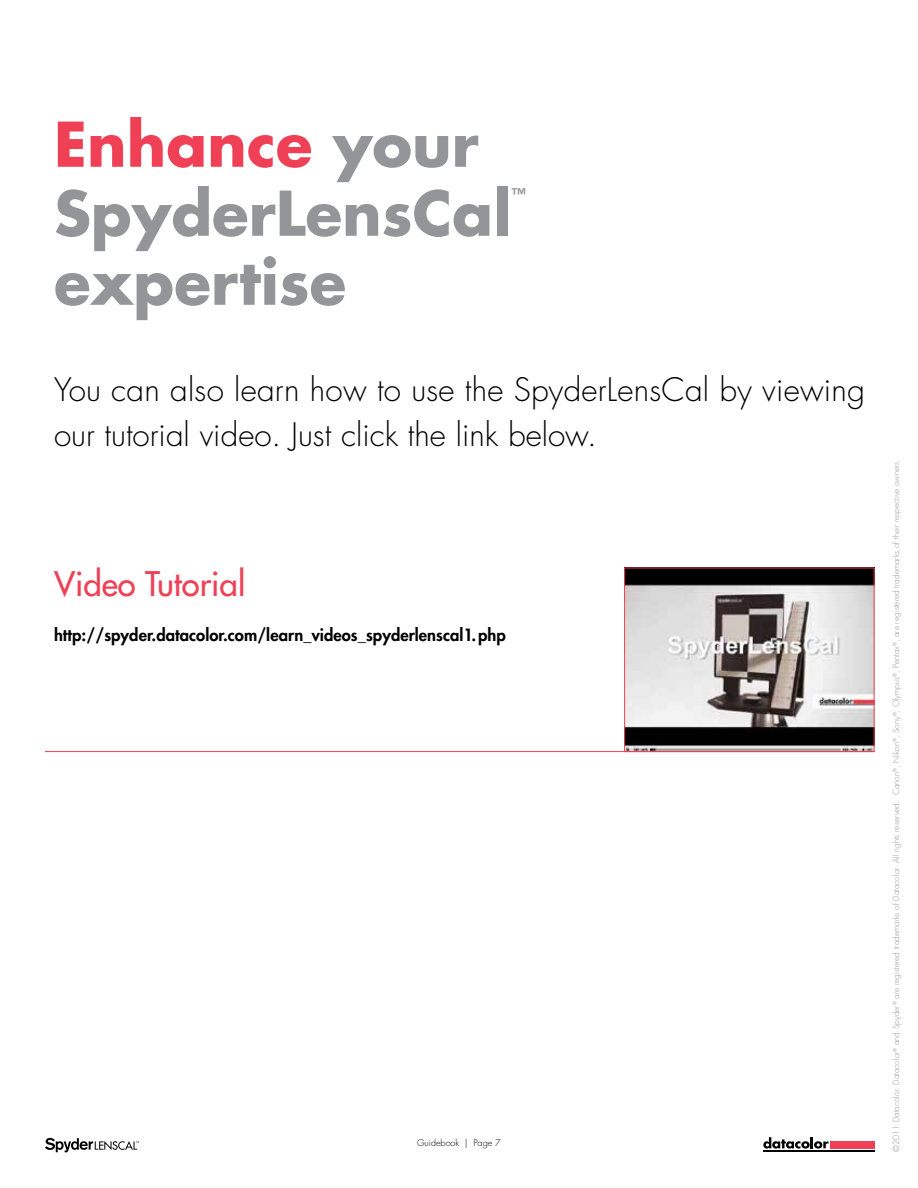
<style>
.page{position:relative;width:918px;height:1188px;background:#fff}
.page>*{position:absolute;margin:0;border:0;box-sizing:border-box;transform-origin:0 0}
.t1{font:700 60px/69px "Futura Std";color:#939598}
.t2{font:500 33px "Futura Std";color:#ef4056}
.t3{font:300 31.5px/45px "Futura Std";letter-spacing:.01em;color:#000}
.t4{font:800 16.5px "Futura Std";letter-spacing:.005em;color:#000}
.t5{font:700 15.75px "Futura Std";color:#939598}
.t6{font:300 9px "Futura Std";color:#000}
.t7{font:300 8.25px "Futura Std";color:#939598}
.s1{color:#ef4056}
</style>
<div class="page">
<svg style="left:763px;top:1137px;width:65px;height:12px"></svg>
<div style="left:830px;top:1141px;width:44px;height:8px;background:#ef4056"></div>
<hr style="left:763px;top:1150px;width:111px;height:1px;background:#000">
<svg style="left:45px;top:1138px;width:94px;height:14px"></svg>
<img style="left:626px;top:570px;width:247px;height:180px">
<div style="left:624px;top:568px;width:251px;height:184px;border:1px solid #ef4056"></div>
<hr style="left:45px;top:751px;width:830px;height:1px;background:#ef4056">
<h1 class="t1" style="left:54px;top:115px;width:459px"><span class="s1">Enhance</span> your<br>SpyderLensCal</h1>
<h3 class="t5" style="left:511px;top:185px;width:16px">™</h3>
<h1 class="t1" style="left:54px;top:253px;width:294px">expertise</h1>
<h3 class="t3" style="left:54px;top:369px;width:813px">You can also learn how to use the SpyderLensCal by viewing our tutorial video. Just click the link below.</h3>
<h2 class="t2" style="left:54px;top:567px;width:193px">Video Tutorial</h2>
<h3 class="t4" style="left:54px;top:627px;width:453px">http://spyder.datacolor.com/learn_videos_spyderlenscal1.php</h3>
<p class="t6" style="left:417px;top:1139px;width:85px">Guidebook | Page 7</p>
<p class="t7" style="left:892px;top:1152px;width:694px;rotate:-90deg">©2011 Datacolor. Datacolor<sup>®</sup> and Spyder<sup>®</sup> are registered trademarks of Datacolor. All rights reserved. Canon<sup>®</sup>, Nikon<sup>®</sup>, Sony<sup>®</sup>, Olympus<sup>®</sup>, Pentax<sup>®</sup>, are registered trademarks of their respective owners.</p>
</div>
